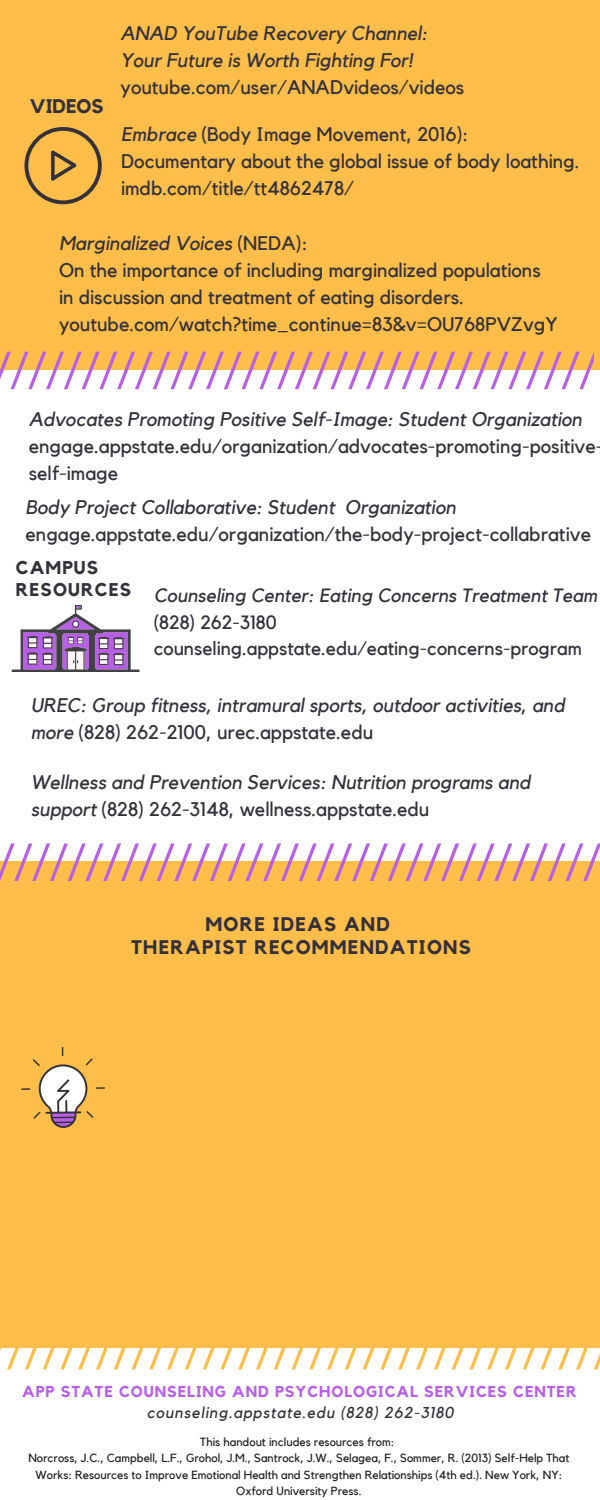
<style>
.page{position:relative;width:600px;height:1500px;background:#ffbd4a}
.page>*{position:absolute;margin:0;border:0;box-sizing:border-box;transform-origin:0 0}
.t1{font:19.7px/27px "Kollektif";color:#34313a}
.t2{font:italic 19.7px "Kollektif";color:#34313a}
.t3{font:700 19.7px "Kollektif";letter-spacing:.06em;color:#34313a}
.t4{font:italic 19.6px/27px "Kollektif";color:#34313a}
.t5{font:19.2px "Kollektif";color:#34313a}
.t6{font:italic 19.2px "Kollektif";color:#34313a}
.t7{font:700 18.4px "Kollektif";letter-spacing:.06em;color:#34313a}
.t8{font:700 15.7px "Kollektif";letter-spacing:.06em;color:#b760e6}
.t9{font:italic 15.7px "Kollektif";letter-spacing:.06em;color:#34313a}
.t10{font:11.8px "Kollektif";color:#222}
.s1{font-style:italic}
.s2{font-style:normal}
</style>
<div class="page">
<div style="left:0;top:371px;width:600px;height:489px;background:#fff"></div>
<div style="left:0;top:1349px;width:600px;height:151px;background:#fff"></div>
<svg style="left:0;top:352px;width:593px;height:37px"></svg>
<svg style="left:0;top:844px;width:600px;height:37px"></svg>
<svg style="left:0;top:1348px;width:600px;height:22px"></svg>
<svg style="left:12px;top:605px;width:128px;height:67px"></svg>
<svg style="left:21px;top:1047px;width:84px;height:81px"></svg>
<svg style="left:24px;top:127px;width:78px;height:77px"></svg>
<p class="t3" style="left:30px;top:97px;width:75px">VIDEOS</p>
<p class="t2" style="left:121px;top:24px;width:308px">ANAD YouTube Recovery Channel:</p>
<p class="t2" style="left:121px;top:51px;width:294px">Your Future is Worth Fighting For!</p>
<p class="t1" style="left:121px;top:74px;width:345px">youtube.com/user/ANADvideos/videos</p>
<p class="t1" style="left:121px;top:122px;width:349px"><span class="s1">Embrace</span> (Body Image Movement, 2016):</p>
<p class="t1" style="left:121px;top:149px;width:460px">Documentary about the global issue of body loathing.</p>
<p class="t1" style="left:121px;top:176px;width:235px">imdb.com/title/tt4862478/</p>
<p class="t2" style="left:59px;top:235px;width:250px">Marginalized Voices <span class="s2">(NEDA):</span></p>
<p class="t1" style="left:59px;top:258px;width:483px">On the importance of including marginalized populations</p>
<p class="t1" style="left:59px;top:285px;width:406px">in discussion and treatment of eating disorders.</p>
<p class="t1" style="left:59px;top:312px;width:500px">youtube.com/watch?time_continue=83&amp;v=OU768PVZvgY</p>
<p class="t1" style="left:29px;top:407px;width:576px"><span class="s1">Advocates Promoting Positive Self-Image: Student Organization </span>engage.appstate.edu/organization/advocates-promoting-positive&shy;self-image</p>
<p class="t1" style="left:25px;top:495px;width:567px"><span class="s1">Body Project Collaborative: Student Organization </span>engage.appstate.edu/organization/the-body-project-collabrative</p>
<p class="t7" style="left:16px;top:559px;width:84px">CAMPUS</p>
<p class="t7" style="left:16px;top:581px;width:117px">RESOURCES</p>
<p class="t6" style="left:154px;top:587px;width:445px">Counseling Center: Eating Concerns Treatment Team</p>
<p class="t5" style="left:154px;top:613px;width:125px">(828) 262-3180</p>
<p class="t5" style="left:154px;top:640px;width:430px">counseling.appstate.edu/eating-concerns-program</p>
<p class="t4" style="left:31px;top:693px;width:536px">UREC: Group fitness, intramural sports, outdoor activities, and more <span class="s2">(828) 262-2100, urec.appstate.edu</span></p>
<p class="t4" style="left:31px;top:770px;width:501px">Wellness and Prevention Services: Nutrition programs and support <span class="s2">(828) 262-3148, wellness.appstate.edu</span></p>
<p class="t3" style="left:206px;top:915px;width:186px">MORE IDEAS AND</p>
<p class="t3" style="left:131px;top:939px;width:341px">THERAPIST RECOMMENDATIONS</p>
<p class="t8" style="left:22px;top:1384px;width:556px">APP STATE COUNSELING AND PSYCHOLOGICAL SERVICES CENTER</p>
<p class="t9" style="left:147px;top:1406px;width:308px">counseling.appstate.edu (828) 262-3180</p>
<p class="t10" style="left:200px;top:1436px;width:196px">This handout includes resources from:</p>
<p class="t10" style="left:28px;top:1453px;width:543px">Norcross, J.C., Campbell, L.F., Grohol, J.M., Santrock, J.W., Selagea, F., Sommer, R. (2013) Self-Help That</p>
<p class="t10" style="left:36px;top:1469px;width:528px">Works: Resources to Improve Emotional Health and Strengthen Relationships (4th ed.). New York, NY:</p>
<p class="t10" style="left:236px;top:1486px;width:127px">Oxford University Press.</p>
</div>
